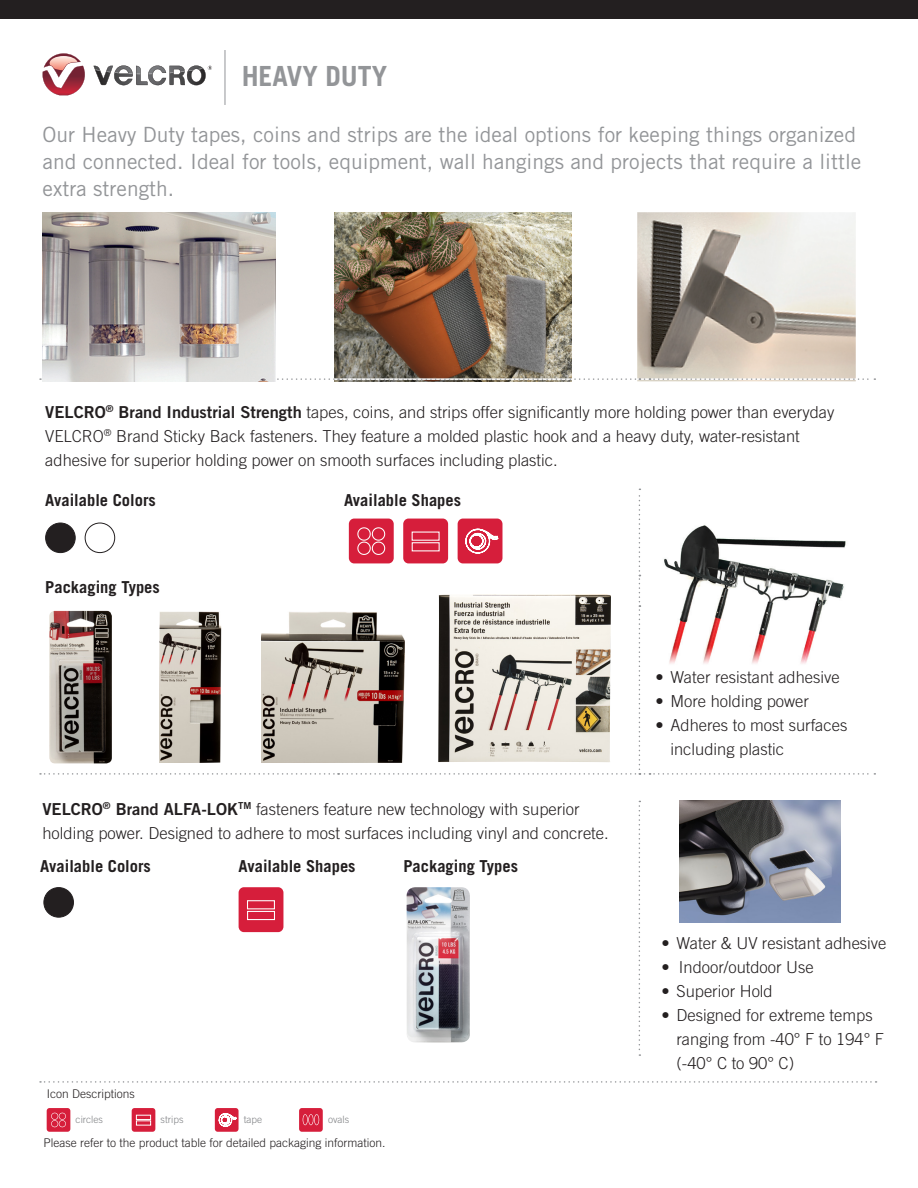
<style>
.page{position:relative;width:918px;height:1188px;background:#fff}
.page>*{position:absolute;margin:0;border:0;box-sizing:border-box;transform-origin:0 0}
.t1{font:700 27.75px "Trade Gothic LT Std";color:#939598}
.t2{font:21px/27px "Trade Gothic LT Std";color:#939598}
.t3{font:300 16.5px/24px "Trade Gothic LT Std";color:#231f20}
.t4{font:700 16.5px "Trade Gothic LT Std";color:#231f20}
.t5{font:300 12px "Trade Gothic LT Std";color:#231f20}
.t6{font:300 10.05px "Trade Gothic LT Std";color:#808285}
.s1{font-family:"Trade Gothic LT Std Bd 2";font-weight:400}
</style>
<div class="page">
<img style="left:334px;top:213px;width:238px;height:168px">
<div style="left:0;top:0;width:918px;height:19px;background:#231f20"></div>
<svg style="left:43px;top:53px;width:42px;height:43px"></svg>
<svg style="left:93px;top:65px;width:119px;height:21px"></svg>
<hr style="left:224px;top:50px;width:1px;height:55px;background:#939598">
<img style="left:637px;top:212px;width:219px;height:169px">
<svg style="left:40px;top:378px;width:835px;height:2px"></svg>
<svg style="left:40px;top:489px;width:835px;height:286px"></svg>
<div style="left:47px;top:1108px;width:23px;height:24px;background:#d61e3b;border-radius:3px"></div>
<svg style="left:51px;top:1113px;width:15px;height:14px"></svg>
<svg style="left:132px;top:1108px;width:23px;height:24px"></svg>
<svg style="left:136px;top:1115px;width:15px;height:5px"></svg>
<svg style="left:136px;top:1121px;width:15px;height:4px"></svg>
<div style="left:215px;top:1108px;width:24px;height:24px;background:#d61e3b;border-radius:3px"></div>
<svg style="left:219px;top:1113px;width:17px;height:14px"></svg>
<div style="left:299px;top:1108px;width:24px;height:24px;background:#d61e3b;border-radius:3px"></div>
<svg style="left:303px;top:1114px;width:16px;height:11px"></svg>
<img style="left:43px;top:213px;width:233px;height:169px">
<img style="left:49px;top:611px;width:63px;height:153px">
<img style="left:159px;top:612px;width:62px;height:150px">
<img style="left:261px;top:612px;width:143px;height:150px">
<img style="left:680px;top:801px;width:161px;height:122px">
<img style="left:407px;top:887px;width:63px;height:155px">
<img style="left:655px;top:516px;width:201px;height:155px">
<div style="left:239px;top:887px;width:44px;height:45px;background:#d61e3b;border-radius:5px"></div>
<div style="left:247px;top:900px;width:28px;height:9px;background:#d61e3b;border:1px solid #fff"></div>
<div style="left:247px;top:911px;width:28px;height:9px;background:#d61e3b;border:1px solid #fff"></div>
<div style="left:44px;top:888px;width:29px;height:29px;background:#231f20;border-radius:50%"></div>
<div style="left:44px;top:887px;width:30px;height:31px;border:1px solid #231f20;border-radius:50%"></div>
<svg style="left:639px;top:801px;width:1px;height:255px"></svg>
<svg style="left:40px;top:1081px;width:837px;height:2px"></svg>
<img style="left:438px;top:594px;width:173px;height:168px">
<p class="t1" style="left:242px;top:59px;width:147px">HEAVY DUTY</p>
<p class="t2" style="left:43px;top:120px;width:820px">Our Heavy Duty tapes, coins and strips are the ideal options for keeping things organized and connected. Ideal for tools, equipment, wall hangings and projects that require a little extra strength.</p>
<p class="t3" style="left:45px;top:400px;width:791px"><span class="s1">VELCRO</span><sup>®</sup> <span class="s1">Brand Industrial Strength</span> tapes, coins, and strips offer significantly more holding power than everyday</p>
<p class="t3" style="left:45px;top:424px;width:756px">VELCRO<sup>®</sup> Brand Sticky Back fasteners. They feature a molded plastic hook and a heavy duty, water-resistant</p>
<p class="t3" style="left:45px;top:448px;width:514px">adhesive for superior holding power on smooth surfaces including plastic.</p>
<p class="t4" style="left:45px;top:490px;width:112px">Available Colors</p>
<p class="t4" style="left:344px;top:490px;width:119px">Available Shapes</p>
<p class="t4" style="left:45px;top:577px;width:116px">Packaging Types</p>
<p class="t3" style="left:42px;top:797px;width:568px"><span class="s1">VELCRO</span><sup>®</sup> <span class="s1">Brand ALFA-LOK</span><sup>TM</sup> fasteners feature new technology with superior holding power. Designed to adhere to most surfaces including vinyl and concrete.</p>
<p class="t4" style="left:403px;top:856px;width:116px">Packaging Types</p>
<p class="t4" style="left:40px;top:856px;width:112px">Available Colors</p>
<p class="t4" style="left:239px;top:856px;width:119px">Available Shapes</p>
<p class="t5" style="left:47px;top:1087px;width:90px">Icon Descriptions</p>
<p class="t6" style="left:76px;top:1114px;width:29px">circles</p>
<p class="t6" style="left:161px;top:1114px;width:24px">strips</p>
<p class="t6" style="left:244px;top:1114px;width:20px">tape</p>
<p class="t6" style="left:328px;top:1114px;width:23px">ovals</p>
<p class="t5" style="left:44px;top:1135px;width:344px">Please refer to the product table for detailed packaging information.</p>
<p class="t3" style="left:655px;top:665px;width:186px">• Water resistant adhesive</p>
<p class="t3" style="left:655px;top:689px;width:155px">• More holding power</p>
<p class="t3" style="left:655px;top:713px;width:193px">• Adheres to most surfaces</p>
<p class="t3" style="left:670px;top:737px;width:115px">including plastic</p>
<p class="t3" style="left:662px;top:931px;width:227px">• Water &amp; UV resistant adhesive</p>
<p class="t3" style="left:662px;top:955px;width:154px">• Indoor/outdoor Use</p>
<p class="t3" style="left:662px;top:979px;width:113px">• Superior Hold</p>
<p class="t3" style="left:662px;top:1003px;width:213px">• Designed for extreme temps</p>
<p class="t3" style="left:676px;top:1027px;width:209px">ranging from -40° F to 194° F</p>
<p class="t3" style="left:676px;top:1051px;width:119px">(-40° C to 90° C)</p>
</div>
